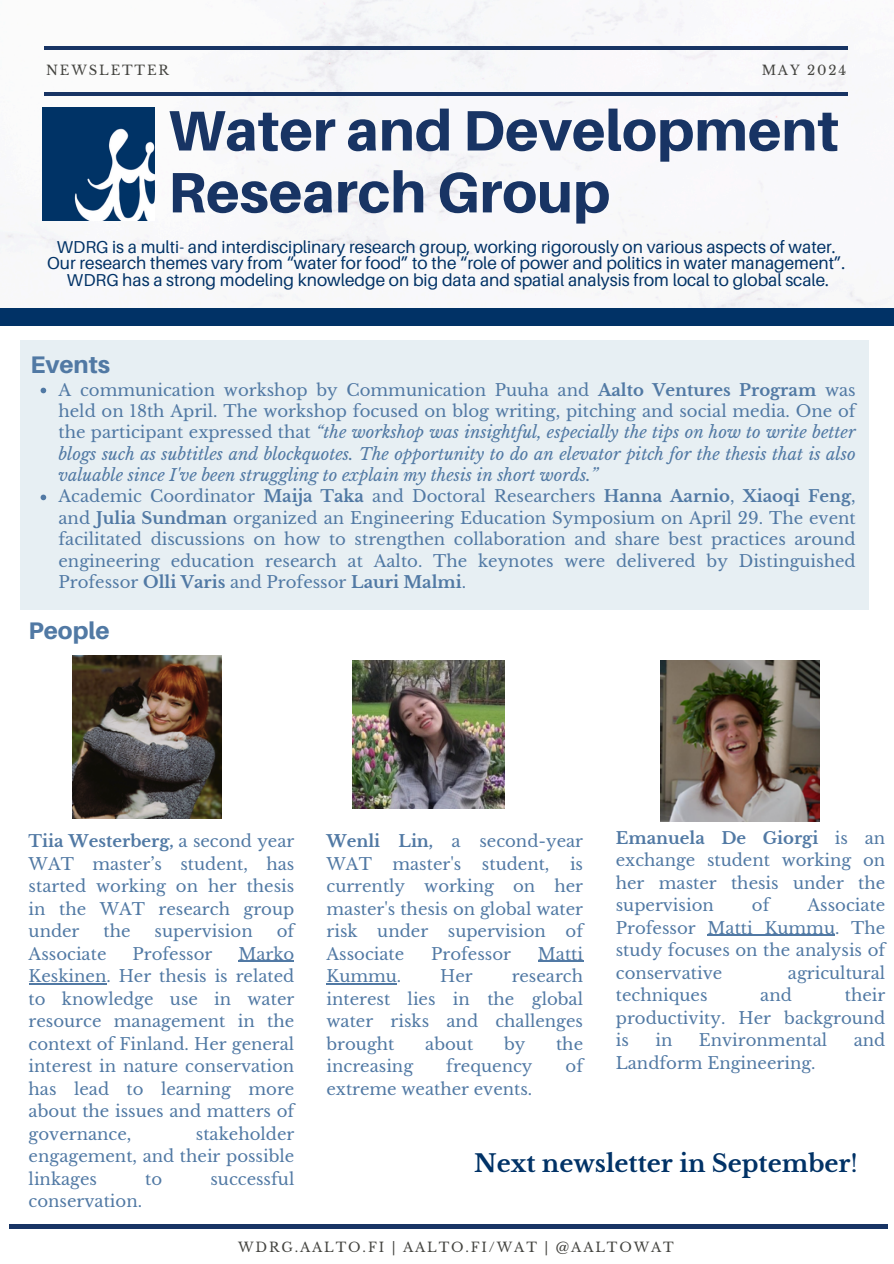
<style>
.page{position:relative;width:894px;height:1264px;background:#fff}
.page>*{position:absolute;margin:0;border:0;box-sizing:border-box;transform-origin:0 0}
.t1{font:800 57px/61.8px "Aileron";color:#183464}
.t2{font:700 24px "Libre Baskerville";color:#013266}
.t3{font:800 24px "Aileron";color:#5179a4}
.t4{font:17.25px/16.8px "Aileron";color:#013266;text-align:center}
.t5{font:16.5px/22.5px "Libre Baskerville";color:#5179a4;text-align:justify}
.t6{font:italic 16.5px/21.3px "Libre Baskerville";color:#5179a4;text-align:justify}
.t7{font:13.2px "Libre Baskerville";letter-spacing:.14em;color:#444440}
.s1{font-style:normal}
.s2{font-weight:700;font-style:normal}
.s3{font-weight:700}
.s4{font-weight:400}
</style>
<div class="page">
<img style="left:0;top:0;width:893px;height:309px">
<hr style="left:45px;top:92px;width:802px;height:4px;background:#183464">
<hr style="left:45px;top:47px;width:802px;height:3px;background:#183464">
<div style="left:0;top:309px;width:893px;height:17px;background:#013266"></div>
<img style="left:42px;top:108px;width:113px;height:112px">
<hr style="left:9px;top:1224px;width:877px;height:3px;background:#183464">
<img style="left:352px;top:661px;width:152px;height:147px">
<img style="left:660px;top:661px;width:159px;height:160px">
<img style="left:72px;top:655px;width:149px;height:163px">
<hr style="left:238px;top:960px;width:56px;height:1px;background:#5179a4">
<hr style="left:29px;top:983px;width:77px;height:1px;background:#5179a4">
<hr style="left:537px;top:960px;width:46px;height:1px;background:#5179a4">
<hr style="left:326px;top:983px;width:71px;height:1px;background:#5179a4">
<hr style="left:707px;top:934px;width:127px;height:2px;background:#5179a4">
<div style="left:20px;top:340px;width:848px;height:269px;background:#e7eff3"></div>
<svg style="left:41px;top:387px;width:5px;height:6px"></svg>
<svg style="left:41px;top:494px;width:5px;height:6px"></svg>
<p class="t7" style="left:46px;top:62px;width:124px">NEWSLETTER</p>
<h2 class="t7" style="left:761px;top:62px;width:86px">MAY 2024</h2>
<h1 class="t1" style="left:168px;top:98px;width:672px">Water and Development<br>Research Group</h1>
<h4 class="t4" style="left:47px;top:238px;width:799px">WDRG is a multi- and interdisciplinary research group, working rigorously on various aspects of water.<br>Our research themes vary from “water for food” to the “role of power and politics in water management”.</h4>
<p class="t4" style="left:67px;top:271px;width:763px">WDRG has a strong modeling knowledge on big data and spatial analysis from local to global scale.</p>
<h4 class="t3" style="left:30px;top:349px;width:81px">Events</h4>
<h4 class="t6" style="left:58px;top:379px;width:798px"><span class="s1">A communication workshop by Communication Puuha and</span> <span class="s2">Aalto Ventures Program</span> <span class="s1">was held on 18th April. The workshop focused on blog writing, pitching and social media. One of the participant expressed that</span> “the workshop was insightful, especially the tips on how to write better blogs such as subtitles and blockquotes. The opportunity to do an elevator pitch for the thesis that is also valuable since I've been struggling to explain my thesis in short words.”</h4>
<h4 class="t5" style="left:58px;top:486px;width:798px;line-height:21.3px">Academic Coordinator <span class="s3">Maija Taka</span> and Doctoral Researchers <span class="s3">Hanna Aarnio</span>, <span class="s3">Xiaoqi Feng</span>, and <span class="s3">Julia Sundman</span> organized an Engineering Education Symposium on April 29. The event facilitated discussions on how to strengthen collaboration and share best practices around engineering education research at Aalto. The keynotes were delivered by Distinguished Professor <span class="s3">Olli Varis</span> and Professor <span class="s3">Lauri Malmi</span>.</h4>
<h2 class="t3" style="left:29px;top:616px;width:82px">People</h2>
<p class="t5" style="left:29px;top:830px;width:267px"><span class="s3">Tiia Westerberg,</span> a second year WAT master’s student, has started working on her thesis in the WAT research group under</p>
<p class="t5" style="left:103px;top:920px;width:29px">the</p>
<p class="t5" style="left:155px;top:920px;width:99px">supervision</p>
<p class="t5" style="left:277px;top:920px;width:19px">of</p>
<p class="t5" style="left:29px;top:942px;width:79px">Associate</p>
<p class="t5" style="left:132px;top:942px;width:81px">Professor</p>
<p class="t5" style="left:29px;top:942px;width:267px;text-indent:210px">Marko Keskinen. Her thesis is related to knowledge use in water resource management in the context of Finland. Her general interest in nature conservation has lead to learning more about the issues and matters of governance,</p>
<p class="t5" style="left:29px;top:1122px;width:267px;text-indent:167px">stakeholder engagement, and their possible linkages</p>
<p class="t5" style="left:145px;top:1167px;width:19px">to</p>
<p class="t5" style="left:210px;top:1167px;width:85px">successful</p>
<p class="t5" style="left:29px;top:1190px;width:115px">conservation.</p>
<p class="t5" style="left:326px;top:830px;width:258px"><span class="s3">Wenli Lin,</span> a second-year WAT master's student, is currently working on her master's thesis on global water risk under supervision of Associate</p>
<p class="t5" style="left:431px;top:942px;width:81px">Professor</p>
<p class="t5" style="left:537px;top:942px;width:47px">Matti</p>
<p class="t5" style="left:326px;top:965px;width:258px;text-indent:185px">research interest lies in the global water risks and challenges brought</p>
<p class="t5" style="left:326px;top:965px;width:76px">Kummu.</p>
<p class="t5" style="left:440px;top:965px;width:34px">Her</p>
<p class="t5" style="left:425px;top:1032px;width:49px">about</p>
<p class="t5" style="left:504px;top:1032px;width:23px">by</p>
<p class="t5" style="left:556px;top:1032px;width:29px">the</p>
<p class="t5" style="left:326px;top:1055px;width:88px">increasing</p>
<p class="t5" style="left:446px;top:1055px;width:88px">frequency</p>
<p class="t5" style="left:565px;top:1055px;width:19px">of</p>
<p class="t5" style="left:326px;top:1077px;width:207px">extreme weather events.</p>
<p class="t5" style="left:615px;top:826px;width:271px"><span class="s3">Emanuela De Giorgi</span> is an exchange student working on her master thesis under the supervision</p>
<p class="t5" style="left:751px;top:894px;width:19px">of</p>
<p class="t5" style="left:615px;top:894px;width:271px;text-indent:192px">Associate Professor Matti Kummu. The study focuses on the analysis of conservative</p>
<p class="t5" style="left:787px;top:961px;width:99px">agricultural</p>
<p class="t5" style="left:615px;top:984px;width:271px;text-indent:229px">their productivity. Her background is</p>
<p class="t5" style="left:615px;top:984px;width:93px">techniques</p>
<p class="t5" style="left:760px;top:984px;width:33px">and</p>
<p class="t5" style="left:655px;top:1029px;width:18px">in</p>
<p class="t5" style="left:698px;top:1029px;width:130px">Environmental</p>
<p class="t5" style="left:853px;top:1029px;width:33px">and</p>
<p class="t5" style="left:615px;top:1051px;width:201px">Landform Engineering.</p>
<p class="t2" style="left:474px;top:1148px;width:385px">Next newsletter in September<span class="s4">!</span></p>
<p class="t7" style="left:238px;top:1239px;width:437px">WDRG.AALTO.FI | AALTO.FI/WAT | @AALTOWAT</p>
</div>
